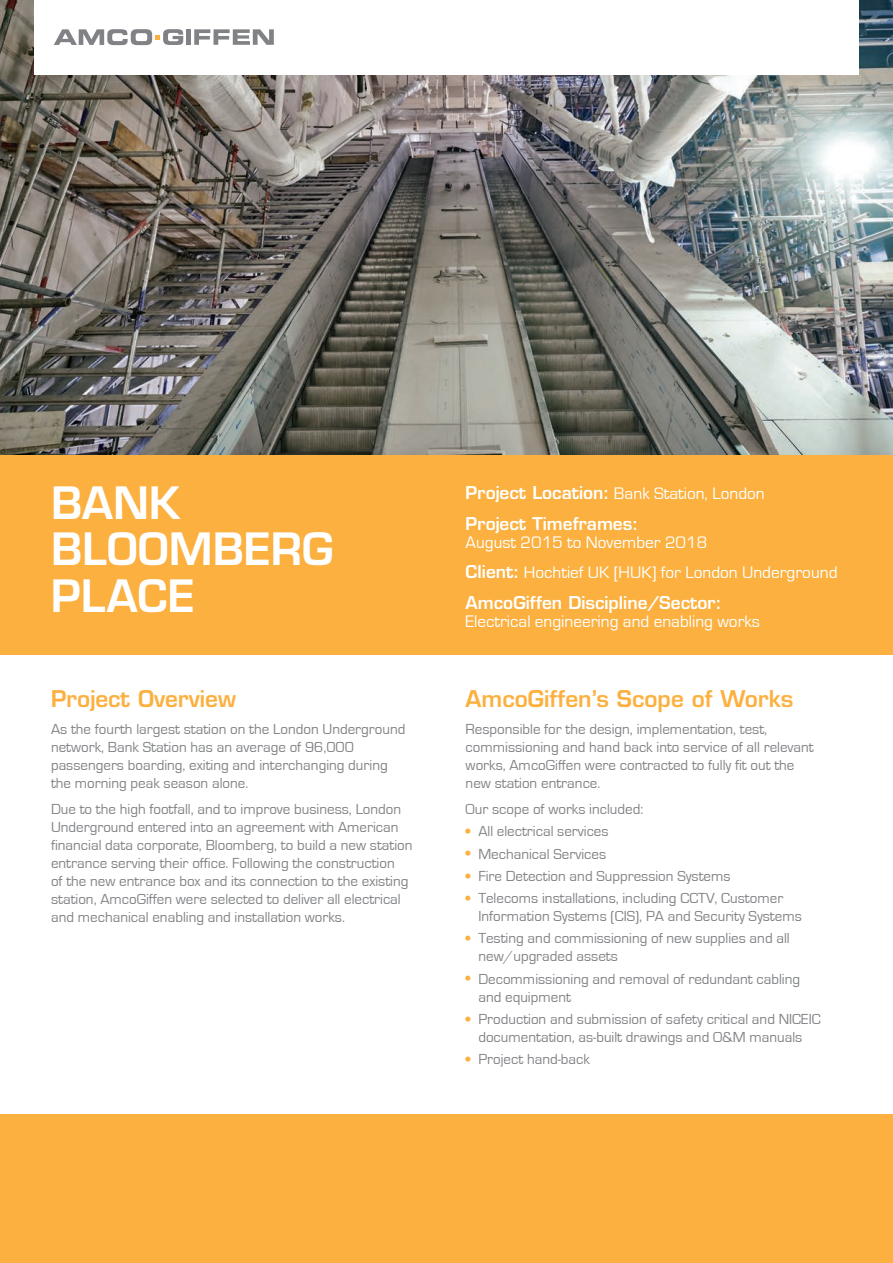
<style>
.page{position:relative;width:893px;height:1263px;background:#fff}
.page>*{position:absolute;margin:0;border:0;box-sizing:border-box;transform-origin:0 0}
.t1{font:600 43.5px/46.5px "Eurostile";color:#fff}
.Heading{font:600 22.5px "Eurostile";color:#fbb03f}
.t2{font:17.25px/18px "Eurostile";color:#fff}
.Main_Text{font:15px/18px "Eurostile";color:#808285}
.Bulleted_Text{font:15px/18px "Eurostile";color:#808285}
.s1{font-weight:600}
.s2{font-size:18px;color:#fbb03f}
</style>
<div class="page">
<img style="left:0;top:0;width:893px;height:455px">
<div style="left:0;top:455px;width:893px;height:200px;background:#fbb03f"></div>
<div style="left:0;top:1114px;width:893px;height:149px;background:#fbb03f"></div>
<div style="left:34px;top:0;width:825px;height:74px;background:#fff"></div>
<div style="left:186px;top:29px;width:5px;height:16px;background:#808285"></div>
<svg style="left:194px;top:29px;width:80px;height:16px"></svg>
<svg style="left:54px;top:29px;width:129px;height:16px"></svg>
<p class="t1" style="left:51px;top:479px;width:284px">BANK<br>BLOOMBERG<br>PLACE</p>
<p class="Heading" style="left:51px;top:685px;width:186px">Project Overview</p>
<p class="Main_Text" style="left:51px;top:720px;width:356px">As the fourth largest station on the London Underground network, Bank Station has an average of 96,000 passengers boarding, exiting and interchanging during the morning peak season alone.</p>
<p class="Main_Text" style="left:51px;top:800px;width:363px">Due to the high footfall, and to improve business, London Underground entered into an agreement with American financial data corporate, Bloomberg, to build a new station entrance serving their office. Following the construction<br>of the new entrance box and its connection to the existing station, AmcoGiffen were selected to deliver all electrical and mechanical enabling and installation works.</p>
<p class="t2" style="left:466px;top:484px;width:301px"><span class="s1">Project Location:</span> Bank Station, London</p>
<p class="t2" style="left:466px;top:515px;width:243px"><span class="s1">Project Timeframes:<br></span>August 2015 to November 2018</p>
<p class="t2" style="left:466px;top:564px;width:373px"><span class="s1">Client:</span> Hochtief UK [HUK] for London Underground</p>
<p class="t2" style="left:466px;top:595px;width:296px"><span class="s1">AmcoGiffen Discipline/Sector:<br></span>Electrical engineering and enabling works</p>
<p class="Heading" style="left:466px;top:685px;width:329px">AmcoGiffen’s Scope of Works</p>
<p class="Main_Text" style="left:466px;top:720px;width:350px">Responsible for the design, implementation, test, commissioning and hand back into service of all relevant works, AmcoGiffen were contracted to fully fit out the new station entrance.</p>
<p class="Main_Text" style="left:466px;top:800px;width:179px">Our scope of works included:</p>
<p class="Bulleted_Text" style="left:466px;top:823px;width:144px"><span class="s2">•</span> All electrical services</p>
<p class="Bulleted_Text" style="left:466px;top:845px;width:142px"><span class="s2">•</span> Mechanical Services</p>
<p class="Bulleted_Text" style="left:466px;top:867px;width:266px"><span class="s2">•</span> Fire Detection and Suppression Systems</p>
<p class="Bulleted_Text" style="left:478px;top:889px;width:325px;text-indent:-13px"><span class="s2">•</span> Telecoms installations, including CCTV, Customer<br>Information Systems (CIS), PA and Security Systems</p>
<p class="Bulleted_Text" style="left:478px;top:930px;width:313px;text-indent:-13px"><span class="s2">•</span> Testing and commissioning of new supplies and all new/upgraded assets</p>
<p class="Bulleted_Text" style="left:478px;top:970px;width:323px;text-indent:-13px"><span class="s2">•</span> Decommissioning and removal of redundant cabling and equipment</p>
<p class="Bulleted_Text" style="left:466px;top:1010px;width:357px;text-align:center"><span class="s2">•</span> Production and submission of safety critical and NICEIC documentation, as-built drawings and O&amp;M manuals</p>
<p class="Bulleted_Text" style="left:466px;top:1050px;width:126px"><span class="s2">•</span> Project hand-back</p>
</div>
